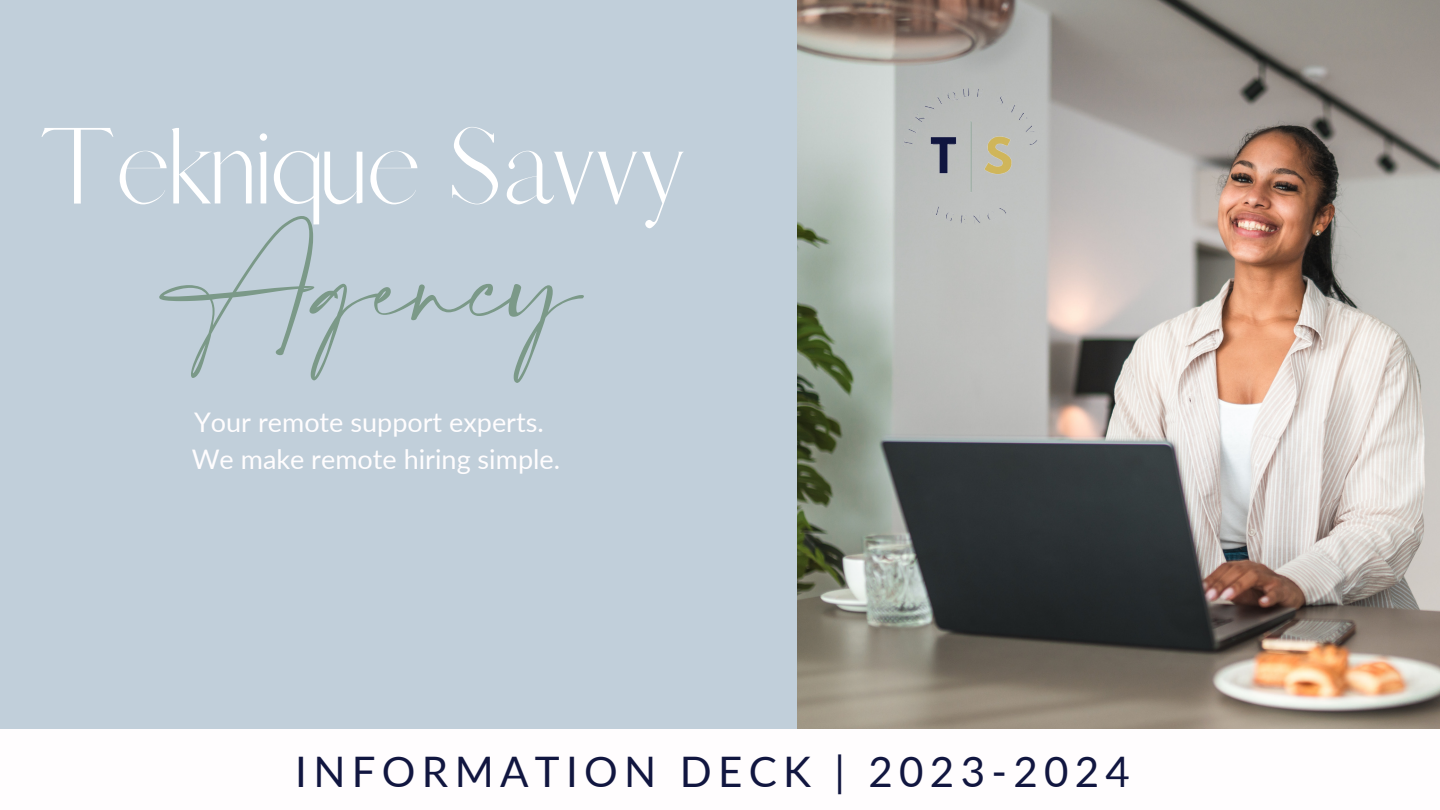
<style>
.page{position:relative;width:1440px;height:810px;background:#c1cfda}
.page>*{position:absolute;margin:0;border:0;box-sizing:border-box;transform-origin:0 0}
.t1{font:97.4px "Afrah";color:#fff}
.t2{font:81.3px "Amalfi Coast";color:#7b9988}
.t3{font:42.1px "Lato";letter-spacing:.15em;color:#111640}
.t4{font:27px "Lato";color:#fffdfe}
</style>
<div class="page">
<img style="left:797px;top:0;width:643px;height:729px">
<img style="left:895px;top:75px;width:155px;height:162px">
<div style="left:0;top:729px;width:1440px;height:81px;background:#fffdfe"></div>
<p class="t1" style="left:39px;top:105px;width:648px">Teknique Savvy</p>
<p class="t2" style="left:170px;top:242px;width:413px">Agency</p>
<p class="t4" style="left:194px;top:405px;width:351px">Your remote support experts.</p>
<p class="t4" style="left:192px;top:442px;width:370px">We make remote hiring simple.</p>
<p class="t3" style="left:295px;top:745px;width:836px">INFORMATION DECK | 2023-2024</p>
</div>
